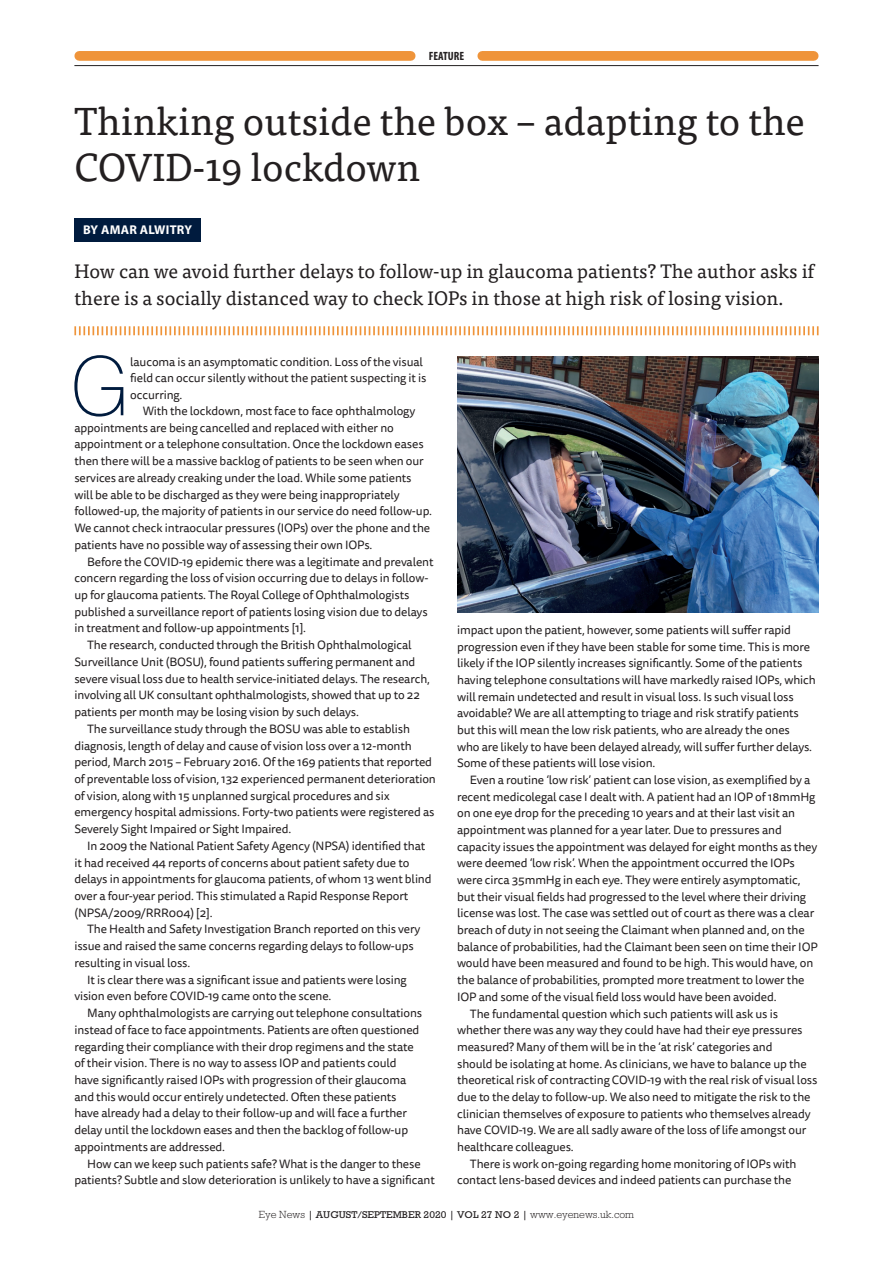
<style>
.page{position:relative;width:893px;height:1263px;background:#fff}
.page>*{position:absolute;margin:0;border:0;box-sizing:border-box;transform-origin:0 0}
.feature_body_drop_ca{font:300 expanded 79.65px "Europa SB";color:#001b3e}
.feature_Headline{font:39px/46.5px "Tisa Pro";color:#231f20}
.feature_Standfirst{font:19.5px/27px "Tisa Pro";color:#231f20}
.feature_Author{font:700 12.75px "Myriad Pro";letter-spacing:.02em;color:#fff}
.feature_Body_Indent{font:12px/16.6px "Tisa Sans Pro";letter-spacing:-.01em;color:#231f20}
.feature_body_drop_ca-2{font:12px/16.5px "Tisa Sans Pro";letter-spacing:-.01em;color:#231f20}
.t1{font:700 condensed 12px "Myriad Pro";color:#231f20}
.t2{font:10.05px "Rockwell";color:#231f20;scale:1.05 1}
.s1{font-weight:300;font-size:10.5px}
.s2{font-size:10.5px}
</style>
<div class="page">
<div style="left:74px;top:218px;width:127px;height:23px;background:#001b3e"></div>
<svg style="left:74px;top:326px;width:745px;height:9px"></svg>
<img style="left:457px;top:357px;width:362px;height:255px">
<hr style="left:74px;top:65px;width:745px;height:1px;background:#231f20">
<div style="left:79px;top:51px;width:332px;height:10px;background:#ef943a"></div>
<div style="left:482px;top:51px;width:332px;height:10px;background:#ef943a"></div>
<p class="t1" style="left:429px;top:49px;width:37px">FEATURE</p>
<p class="feature_Headline" style="left:74px;top:96px;width:732px">Thinking outside the box – adapting to the<br>COVID-19 lockdown</p>
<p class="feature_Author" style="left:83px;top:221px;width:111px">BY AMAR ALWITRY</p>
<p class="feature_Standfirst" style="left:74px;top:256px;width:741px">How can we avoid further delays to follow-up in glaucoma patients? The author asks if there is a socially distanced way to check IOPs in those at high risk of losing vision.</p>
<p class="feature_body_drop_ca" style="left:69px;top:341px;width:63px">G</p>
<p class="feature_body_drop_ca-2" style="left:130px;top:353px;width:298px">laucoma is an asymptomatic condition. Loss of the visual field can occur silently without the patient suspecting it is occurring.</p>
<p class="feature_Body_Indent" style="left:74px;top:403px;width:359px;text-indent:69px">With the lockdown, most face to face ophthalmology appointments are being cancelled and replaced with either no appointment or a telephone consultation. Once the lockdown eases then there will be a massive backlog of patients to be seen when our services are already creaking under the load. While some patients will be able to be discharged as they were being inappropriately followed-up, the majority of patients in our service do need follow-up.<br>We cannot check intraocular pressures (IOPs) over the phone and the patients have no possible way of assessing their own IOPs.</p>
<p class="feature_Body_Indent" style="left:74px;top:553px;width:361px;text-indent:13px">Before the COVID-19 epidemic there was a legitimate and prevalent concern regarding the loss of vision occurring due to delays in follow&shy;up for glaucoma patients. The Royal College of Ophthalmologists published a surveillance report of patients losing vision due to delays in treatment and follow-up appointments [1].</p>
<p class="feature_Body_Indent" style="left:74px;top:637px;width:357px;text-indent:13px">The research, conducted through the British Ophthalmological Surveillance Unit (BOSU), found patients suffering permanent and severe visual loss due to health service-initiated delays. The research, involving all UK consultant ophthalmologists, showed that up to 22 patients per month may be losing vision by such delays.</p>
<p class="feature_Body_Indent" style="left:74px;top:721px;width:363px;text-indent:13px">The surveillance study through the BOSU was able to establish diagnosis, length of delay and cause of vision loss over a 12-month period, March 2015 – February 2016. Of the 169 patients that reported of preventable loss of vision, 132 experienced permanent deterioration of vision, along with 15 unplanned surgical procedures and six emergency hospital admissions. Forty-two patients were registered as Severely Sight Impaired or Sight Impaired.</p>
<p class="feature_Body_Indent" style="left:74px;top:838px;width:359px;text-indent:13px">In 2009 the National Patient Safety Agency (NPSA) identified that it had received 44 reports of concerns about patient safety due to delays in appointments for glaucoma patients, of whom 13 went blind over a four-year period. This stimulated a Rapid Response Report (NPSA/2009/RRR004) [2].</p>
<p class="feature_Body_Indent" style="left:74px;top:921px;width:348px;text-indent:13px">The Health and Safety Investigation Branch reported on this very issue and raised the same concerns regarding delays to follow-ups resulting in visual loss.</p>
<p class="feature_Body_Indent" style="left:74px;top:971px;width:334px;text-indent:13px">It is clear there was a significant issue and patients were losing vision even before COVID-19 came onto the scene.</p>
<p class="feature_Body_Indent" style="left:74px;top:1005px;width:349px;text-indent:13px">Many ophthalmologists are carrying out telephone consultations instead of face to face appointments. Patients are often questioned regarding their compliance with their drop regimens and the state of their vision. There is no way to assess IOP and patients could have significantly raised IOPs with progression of their glaucoma and this would occur entirely undetected. Often these patients have already had a delay to their follow-up and will face a further delay until the lockdown eases and then the backlog of follow-up appointments are addressed.</p>
<p class="feature_Body_Indent" style="left:74px;top:1155px;width:362px;text-align:center">How can we keep such patients safe? What is the danger to these patients? Subtle and slow deterioration is unlikely to have a significant</p>
<p class="feature_Body_Indent" style="left:457px;top:622px;width:360px">impact upon the patient, however, some patients will suffer rapid progression even if they have been stable for some time. This is more likely if the IOP silently increases significantly. Some of the patients having telephone consultations will have markedly raised IOPs, which will remain undetected and result in visual loss. Is such visual loss avoidable? We are all attempting to triage and risk stratify patients but this will mean the low risk patients, who are already the ones<br>who are likely to have been delayed already, will suffer further delays.<br>Some of these patients will lose vision.</p>
<p class="feature_Body_Indent" style="left:457px;top:772px;width:362px;text-indent:13px">Even a routine ‘low risk’ patient can lose vision, as exemplified by a recent medicolegal case I dealt with. A patient had an IOP of 18mmHg on one eye drop for the preceding 10 years and at their last visit an appointment was planned for a year later. Due to pressures and capacity issues the appointment was delayed for eight months as they were deemed ‘low risk’. When the appointment occurred the IOPs were circa 35mmHg in each eye. They were entirely asymptomatic, but their visual fields had progressed to the level where their driving license was lost. The case was settled out of court as there was a clear breach of duty in not seeing the Claimant when planned and, on the balance of probabilities, had the Claimant been seen on time their IOP would have been measured and found to be high. This would have, on the balance of probabilities, prompted more treatment to lower the IOP and some of the visual field loss would have been avoided.</p>
<p class="feature_Body_Indent" style="left:457px;top:1005px;width:362px;text-indent:13px">The fundamental question which such patients will ask us is whether there was any way they could have had their eye pressures measured? Many of them will be in the ‘at risk’ categories and<br>should be isolating at home. As clinicians, we have to balance up the theoretical risk of contracting COVID-19 with the real risk of visual loss due to the delay to follow-up. We also need to mitigate the risk to the clinician themselves of exposure to patients who themselves already have COVID-19. We are all sadly aware of the loss of life amongst our healthcare colleagues.</p>
<p class="feature_Body_Indent" style="left:457px;top:1155px;width:341px;text-indent:13px">There is work on-going regarding home monitoring of IOPs with contact lens-based devices and indeed patients can purchase the</p>
<p class="t2" style="left:259px;top:1209px;width:359px"><span class="s1">Eye News</span> <span class="s2">|</span> AUGUST/SEPTEMBER 2020 <span class="s2">|</span> VOL 27 NO 2 <span class="s2">|</span> <span class="s1">www.eyenews.uk.com</span></p>
</div>
